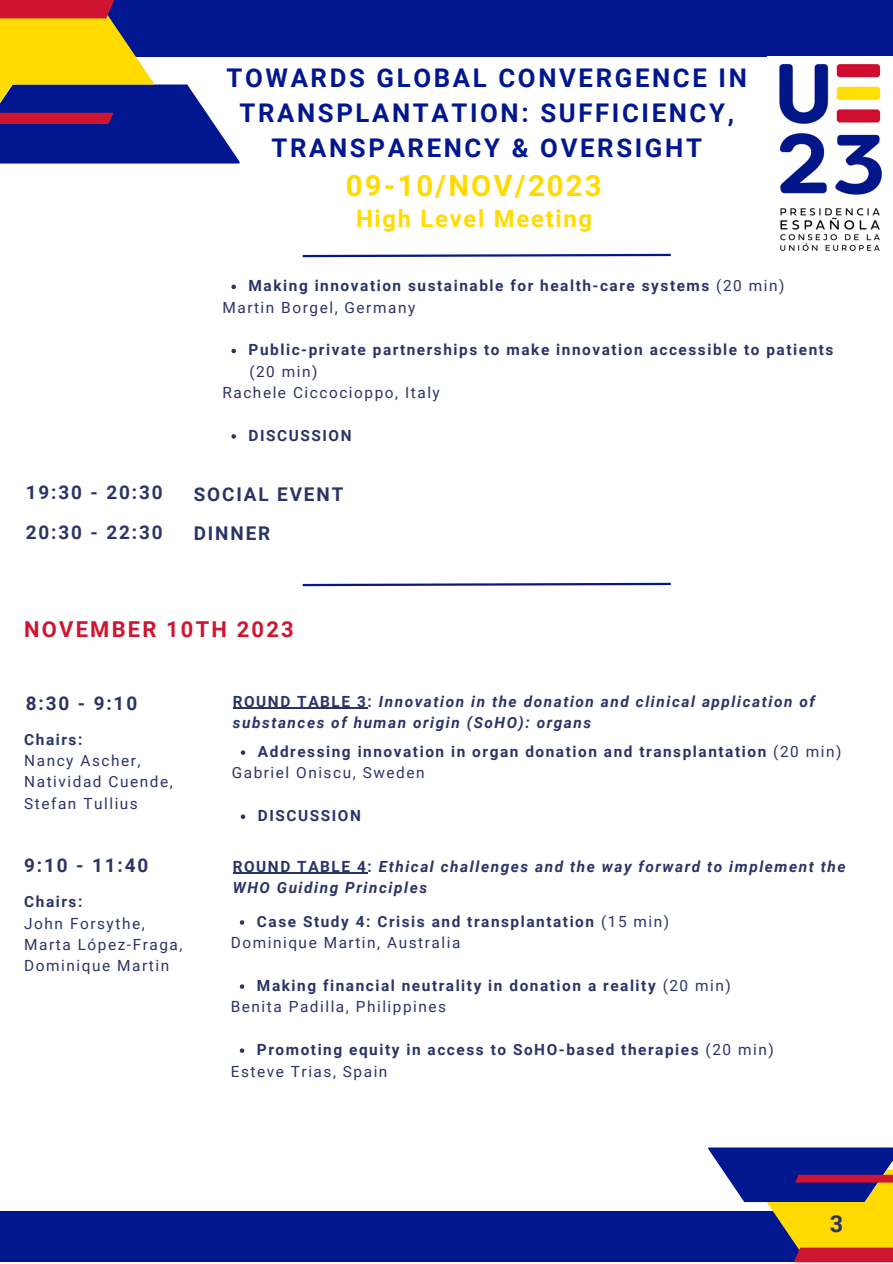
<style>
.page{position:relative;width:893px;height:1264px;background:#fff}
.page>*{position:absolute;margin:0;border:0;box-sizing:border-box;transform-origin:0 0}
.t1{font:700 29.4px "Roboto";letter-spacing:.075em;color:#ffdb00}
.t2{font:700 25.8px/34.8px "Roboto";letter-spacing:.1em;color:#00178f;text-align:center}
.t3{font:700 23.85px "Roboto";letter-spacing:.07em;color:#ffdb00}
.t4{font:700 23.4px "Roboto";color:#2b3467}
.t5{font:700 21.9px "Roboto";letter-spacing:.1em;color:#cf1530}
.t6{font:700 18.9px "Roboto";letter-spacing:.1em;color:#2b3467}
.t7{font:700 15.45px "Roboto";letter-spacing:.1em;color:#2b3467}
.t8{font:15.45px/21.3px "Roboto";letter-spacing:.1em;color:#2b3467}
.t9{font:italic 700 15.45px/21.3px "Roboto";letter-spacing:.1em;color:#2b3467}
.s1{font-weight:400}
.s2{font-style:normal}
</style>
<div class="page">
<svg style="left:302px;top:253px;width:369px;height:5px"></svg>
<div style="left:0;top:0;width:892px;height:57px;background:#00178f"></div>
<div style="left:0;top:1211px;width:892px;height:51px;background:#00178f"></div>
<svg style="left:0;top:0;width:239px;height:163px"></svg>
<svg style="left:708px;top:1147px;width:184px;height:115px"></svg>
<img style="left:779px;top:64px;width:103px;height:187px">
<svg style="left:240px;top:920px;width:4px;height:4px"></svg>
<svg style="left:240px;top:984px;width:4px;height:4px"></svg>
<svg style="left:240px;top:1048px;width:4px;height:4px"></svg>
<hr style="left:233px;top:872px;width:134px;height:1px;background:#2b3467">
<svg style="left:231px;top:284px;width:5px;height:5px"></svg>
<svg style="left:231px;top:349px;width:5px;height:4px"></svg>
<svg style="left:231px;top:434px;width:5px;height:4px"></svg>
<svg style="left:302px;top:582px;width:369px;height:5px"></svg>
<hr style="left:233px;top:708px;width:134px;height:1px;background:#2b3467">
<svg style="left:241px;top:750px;width:4px;height:5px"></svg>
<svg style="left:241px;top:814px;width:4px;height:5px"></svg>
<p class="t2" style="left:226px;top:61px;width:522px">TOWARDS GLOBAL CONVERGENCE IN<br>TRANSPLANTATION: SUFFICIENCY,<br>TRANSPARENCY &amp; OVERSIGHT</p>
<p class="t1" style="left:346px;top:169px;width:257px">09-10/NOV/2023</p>
<p class="t3" style="left:356px;top:204px;width:237px">High Level Meeting</p>
<p class="t7" style="left:248px;top:277px;width:537px">Making innovation sustainable for health-care systems <span class="s1">(20 min)</span></p>
<p class="t8" style="left:222px;top:297px;width:194px">Martin Borgel, Germany</p>
<p class="t7" style="left:248px;top:341px;width:586px">Public-private partnerships to make innovation accessible to patients</p>
<p class="t8" style="left:249px;top:361px;width:70px">(20 min)</p>
<p class="t8" style="left:222px;top:382px;width:219px">Rachele Ciccocioppo, Italy</p>
<p class="t7" style="left:248px;top:426px;width:104px">DISCUSSION</p>
<p class="t6" style="left:26px;top:482px;width:138px">19:30 - 20:30</p>
<p class="t6" style="left:194px;top:483px;width:151px">SOCIAL EVENT</p>
<p class="t6" style="left:26px;top:521px;width:138px">20:30 - 22:30</p>
<p class="t6" style="left:194px;top:522px;width:78px">DINNER</p>
<p class="t5" style="left:24px;top:616px;width:271px">NOVEMBER 10TH 2023</p>
<p class="t6" style="left:26px;top:692px;width:113px">8:30 - 9:10</p>
<p class="t9" style="left:233px;top:691px;width:583px"><span class="s2">ROUND TABLE 3:</span> Innovation in the donation and clinical application of substances of human origin (SoHO): organs</p>
<p class="t7" style="left:24px;top:730px;width:60px">Chairs:</p>
<p class="t8" style="left:24px;top:750px;width:150px">Nancy Ascher,<br>Natividad Cuende,</p>
<p class="t7" style="left:258px;top:742px;width:585px">Addressing innovation in organ donation and transplantation <span class="s1">(20 min)</span></p>
<p class="t8" style="left:232px;top:762px;width:194px">Gabriel Oniscu, Sweden</p>
<p class="t8" style="left:24px;top:792px;width:115px">Stefan Tullius</p>
<p class="t7" style="left:258px;top:807px;width:104px">DISCUSSION</p>
<p class="t6" style="left:24px;top:854px;width:126px">9:10 - 11:40</p>
<p class="t9" style="left:233px;top:855px;width:614px"><span class="s2">ROUND TABLE 4:</span> Ethical challenges and the way forward to implement the<br>WHO Guiding Principles</p>
<p class="t7" style="left:24px;top:892px;width:60px">Chairs:</p>
<p class="t8" style="left:24px;top:912px;width:122px">John Forsythe,</p>
<p class="t7" style="left:257px;top:912px;width:414px">Case Study 4: Crisis and transplantation <span class="s1">(15 min)</span></p>
<p class="t8" style="left:24px;top:933px;width:160px">Marta López-Fraga,<br>Dominique Martin</p>
<p class="t8" style="left:231px;top:932px;width:231px">Dominique Martin, Australia</p>
<p class="t7" style="left:257px;top:976px;width:475px">Making financial neutrality in donation a reality <span class="s1">(20 min)</span></p>
<p class="t8" style="left:231px;top:996px;width:217px">Benita Padilla, Philippines</p>
<p class="t7" style="left:257px;top:1040px;width:518px">Promoting equity in access to SoHO-based therapies <span class="s1">(20 min)</span></p>
<p class="t8" style="left:231px;top:1060px;width:158px">Esteve Trias, Spain</p>
<p class="t4" style="left:829px;top:1209px;width:15px">3</p>
</div>
